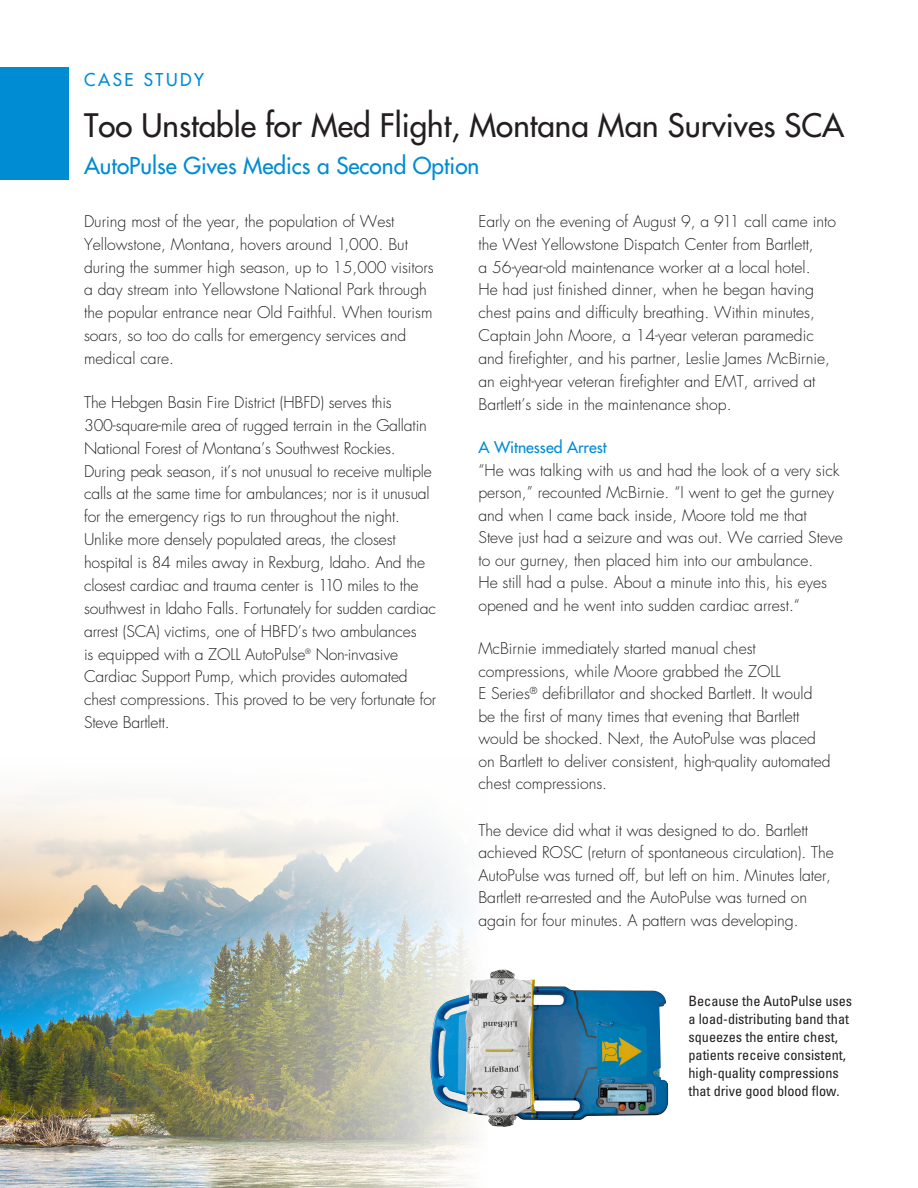
<style>
.page{position:relative;width:918px;height:1188px;background:#fff}
.page>*{position:absolute;margin:0;border:0;box-sizing:border-box;transform-origin:0 0}
.t1{font:500 31.5px "Futura Std";color:#231f20}
.t2{font:500 22.65px "Futura Std";color:#008cd2}
.t3{font:500 17.25px "Futura Std";letter-spacing:.15em;color:#008cd2}
.t4{font:300 15.75px/22.8px "Futura Std";color:#231f20}
.t5{font:condensed 14.25px/18px "Univers";color:#231f20}
.s1{font-weight:500;color:#008cd2}
</style>
<div class="page">
<img style="left:0;top:914px;width:475px;height:274px">
<svg style="left:0;top:795px;width:471px;height:119px"></svg>
<img style="left:429px;top:970px;width:239px;height:157px">
<div style="left:0;top:68px;width:68px;height:112px;background:#008cd2"></div>
<p class="t3" style="left:84px;top:69px;width:122px">CASE STUDY</p>
<p class="t1" style="left:84px;top:105px;width:762px">Too Unstable for Med Flight, Montana Man Survives SCA</p>
<p class="t2" style="left:84px;top:151px;width:397px">AutoPulse Gives Medics a Second Option</p>
<p class="t4" style="left:84px;top:210px;width:351px">During most of the year, the population of West Yellowstone, Montana, hovers around 1,000. But during the summer high season, up to 15,000 visitors a day stream into Yellowstone National Park through the popular entrance near Old Faithful. When tourism soars, so too do calls for emergency services and medical care.</p>
<p class="t4" style="left:84px;top:391px;width:354px">The Hebgen Basin Fire District (HBFD) serves this 300-square-mile area of rugged terrain in the Gallatin National Forest of Montana’s Southwest Rockies.<br>During peak season, it’s not unusual to receive multiple calls at the same time for ambulances; nor is it unusual for the emergency rigs to run throughout the night.<br>Unlike more densely populated areas, the closest hospital is 84 miles away in Rexburg, Idaho. And the closest cardiac and trauma center is 110 miles to the southwest in Idaho Falls. Fortunately for sudden cardiac arrest (SCA) victims, one of HBFD’s two ambulances<br>is equipped with a ZOLL AutoPulse<sup>®</sup> Non-invasive Cardiac Support Pump, which provides automated chest compressions. This proved to be very fortunate for Steve Bartlett.</p>
<p class="t4" style="left:478px;top:210px;width:359px">Early on the evening of August 9, a 911 call came into the West Yellowstone Dispatch Center from Bartlett,<br>a 56-year-old maintenance worker at a local hotel.<br>He had just finished dinner, when he began having chest pains and difficulty breathing. Within minutes, Captain John Moore, a 14-year veteran paramedic and firefighter, and his partner, Leslie James McBirnie, an eight-year veteran firefighter and EMT, arrived at Bartlett’s side in the maintenance shop.</p>
<p class="t4" style="left:478px;top:437px;width:366px"><span class="s1">A Witnessed Arrest<br></span>“He was talking with us and had the look of a very sick person,” recounted McBirnie. “I went to get the gurney and when I came back inside, Moore told me that Steve just had a seizure and was out. We carried Steve to our gurney, then placed him into our ambulance.<br>He still had a pulse. About a minute into this, his eyes opened and he went into sudden cardiac arrest.“</p>
<p class="t4" style="left:478px;top:638px;width:354px">McBirnie immediately started manual chest compressions, while Moore grabbed the ZOLL<br>E Series<sup>®</sup> defibrillator and shocked Bartlett. It would be the first of many times that evening that Bartlett would be shocked. Next, the AutoPulse was placed on Bartlett to deliver consistent, high-quality automated chest compressions.</p>
<p class="t4" style="left:478px;top:819px;width:357px">The device did what it was designed to do. Bartlett achieved ROSC (return of spontaneous circulation). The AutoPulse was turned off, but left on him. Minutes later, Bartlett re-arrested and the AutoPulse was turned on again for four minutes. A pattern was developing.</p>
<p class="t5" style="left:688px;top:992px;width:165px">Because the AutoPulse uses a load-distributing band that squeezes the entire chest, patients receive consistent, high-quality compressions that drive good blood flow.</p>
</div>
